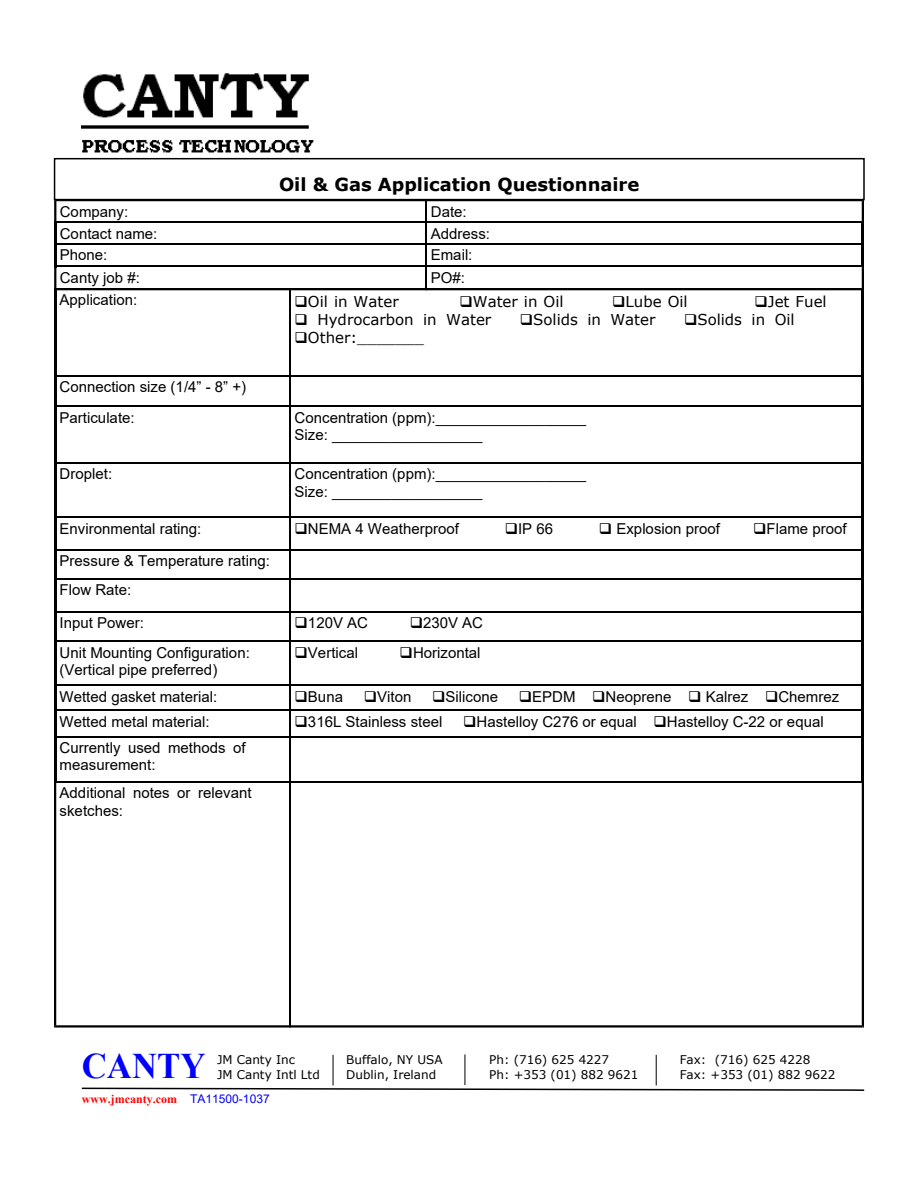
<style>
.page{position:relative;width:918px;height:1188px;background:#fff}
.page>*{position:absolute;margin:0;border:0;box-sizing:border-box;transform-origin:0 0}
.t1{font:700 36px "Times New Roman";color:#00f}
.t2{font:700 18px "Verdana";color:#000}
.t3{font:15px/17.2px "Arial";color:#000}
.t4{font:15px "Verdana";color:#000}
.t5{font:12px "Verdana";color:#000}
.t6{font:700 12px "Times New Roman";color:#f00}
.t7{font:12px "Arial";color:#00f}
</style>
<div class="page">
<hr style="left:333px;top:1055px;width:1px;height:31px;background:#000">
<hr style="left:465px;top:1054px;width:1px;height:31px;background:#000">
<hr style="left:656px;top:1055px;width:1px;height:31px;background:#000">
<svg style="left:81px;top:1087px;width:784px;height:4px"></svg>
<div style="left:54px;top:158px;width:811px;height:42px;border:2px solid #000"></div>
<img style="left:81px;top:73px;width:233px;height:80px">
<hr style="left:56px;top:375px;width:235px;height:1px;background:#000">
<hr style="left:289px;top:375px;width:575px;height:1px;background:#000">
<hr style="left:56px;top:405px;width:235px;height:2px;background:#000">
<hr style="left:289px;top:405px;width:573px;height:2px;background:#000">
<hr style="left:56px;top:462px;width:235px;height:2px;background:#000">
<hr style="left:289px;top:462px;width:573px;height:2px;background:#000">
<hr style="left:56px;top:516px;width:235px;height:2px;background:#000">
<hr style="left:289px;top:516px;width:575px;height:2px;background:#000">
<hr style="left:56px;top:549px;width:235px;height:1px;background:#000">
<hr style="left:289px;top:549px;width:575px;height:1px;background:#000">
<hr style="left:56px;top:578px;width:235px;height:1px;background:#000">
<hr style="left:289px;top:578px;width:575px;height:1px;background:#000">
<hr style="left:56px;top:611px;width:235px;height:2px;background:#000">
<hr style="left:289px;top:611px;width:575px;height:2px;background:#000">
<hr style="left:56px;top:641px;width:235px;height:1px;background:#000">
<hr style="left:289px;top:641px;width:573px;height:1px;background:#000">
<hr style="left:56px;top:685px;width:235px;height:1px;background:#000">
<hr style="left:289px;top:685px;width:575px;height:1px;background:#000">
<hr style="left:56px;top:709px;width:235px;height:2px;background:#000">
<hr style="left:289px;top:709px;width:575px;height:2px;background:#000">
<hr style="left:56px;top:736px;width:235px;height:1px;background:#000">
<hr style="left:289px;top:736px;width:575px;height:1px;background:#000">
<hr style="left:54px;top:288px;width:2px;height:88px;background:#000">
<hr style="left:54px;top:375px;width:2px;height:32px;background:#000">
<hr style="left:54px;top:405px;width:2px;height:59px;background:#000">
<hr style="left:54px;top:462px;width:2px;height:56px;background:#000">
<hr style="left:54px;top:516px;width:2px;height:34px;background:#000">
<hr style="left:54px;top:549px;width:2px;height:30px;background:#000">
<hr style="left:54px;top:578px;width:2px;height:35px;background:#000">
<hr style="left:54px;top:611px;width:2px;height:31px;background:#000">
<hr style="left:54px;top:641px;width:2px;height:45px;background:#000">
<hr style="left:54px;top:685px;width:2px;height:26px;background:#000">
<hr style="left:54px;top:709px;width:2px;height:28px;background:#000">
<hr style="left:54px;top:736px;width:2px;height:47px;background:#000">
<hr style="left:289px;top:288px;width:2px;height:88px;background:#000">
<hr style="left:289px;top:375px;width:2px;height:32px;background:#000">
<hr style="left:289px;top:405px;width:2px;height:59px;background:#000">
<hr style="left:289px;top:462px;width:2px;height:56px;background:#000">
<hr style="left:289px;top:516px;width:2px;height:34px;background:#000">
<hr style="left:289px;top:549px;width:2px;height:30px;background:#000">
<hr style="left:289px;top:578px;width:2px;height:35px;background:#000">
<hr style="left:289px;top:611px;width:2px;height:31px;background:#000">
<hr style="left:289px;top:641px;width:2px;height:45px;background:#000">
<hr style="left:289px;top:685px;width:2px;height:26px;background:#000">
<hr style="left:289px;top:709px;width:2px;height:28px;background:#000">
<hr style="left:289px;top:736px;width:2px;height:47px;background:#000">
<hr style="left:862px;top:290px;width:2px;height:85px;background:#000">
<hr style="left:862px;top:376px;width:2px;height:31px;background:#000">
<hr style="left:862px;top:405px;width:2px;height:59px;background:#000">
<hr style="left:862px;top:462px;width:2px;height:54px;background:#000">
<hr style="left:862px;top:518px;width:2px;height:31px;background:#000">
<hr style="left:862px;top:550px;width:2px;height:28px;background:#000">
<hr style="left:862px;top:579px;width:2px;height:32px;background:#000">
<hr style="left:862px;top:613px;width:2px;height:29px;background:#000">
<hr style="left:862px;top:641px;width:2px;height:44px;background:#000">
<hr style="left:862px;top:686px;width:2px;height:23px;background:#000">
<hr style="left:862px;top:711px;width:2px;height:25px;background:#000">
<hr style="left:862px;top:737px;width:2px;height:46px;background:#000">
<svg style="left:54px;top:781px;width:810px;height:247px"></svg>
<svg style="left:54px;top:199px;width:810px;height:91px"></svg>
<p class="t2" style="left:279px;top:178px;width:362px">Oil &amp; Gas Application Questionnaire</p>
<p class="t3" style="left:60px;top:204px;width:70px">Company:</p>
<p class="t3" style="left:431px;top:204px;width:37px">Date:</p>
<p class="t3" style="left:60px;top:226px;width:99px">Contact name:</p>
<p class="t3" style="left:431px;top:226px;width:61px">Address:</p>
<p class="t3" style="left:60px;top:248px;width:49px">Phone:</p>
<p class="t3" style="left:431px;top:248px;width:43px">Email:</p>
<p class="t3" style="left:60px;top:270px;width:82px">Canty job #:</p>
<p class="t3" style="left:431px;top:270px;width:36px">PO#:</p>
<p class="t3" style="left:60px;top:293px;width:79px">Application:</p>
<p class="t4" style="left:295px;top:295px;width:106px">❑Oil in Water</p>
<p class="t4" style="left:459px;top:295px;width:106px">❑Water in Oil</p>
<p class="t4" style="left:612px;top:295px;width:77px">❑Lube Oil</p>
<p class="t4" style="left:755px;top:295px;width:74px">❑Jet Fuel</p>
<p class="t4" style="left:295px;top:314px;width:198px">❑ Hydrocarbon in Water</p>
<p class="t4" style="left:520px;top:314px;width:137px">❑Solids in Water</p>
<p class="t4" style="left:684px;top:314px;width:112px">❑Solids in Oil</p>
<p class="t4" style="left:295px;top:332px;width:131px">❑Other:_______</p>
<p class="t3" style="left:60px;top:373px;width:188px;line-height:30.6px">Connection size (1/4” - 8” +)<br>Particulate:</p>
<p class="t3" style="left:295px;top:410px;width:293px">Concentration (ppm):__________________<br>Size: __________________</p>
<p class="t3" style="left:60px;top:467px;width:54px">Droplet:</p>
<p class="t3" style="left:295px;top:467px;width:293px">Concentration (ppm):__________________<br>Size: __________________</p>
<p class="t3" style="left:60px;top:521px;width:143px">Environmental rating:</p>
<p class="t3" style="left:295px;top:521px;width:166px">❑NEMA 4 Weatherproof</p>
<p class="t3" style="left:505px;top:521px;width:50px">❑IP 66</p>
<p class="t3" style="left:599px;top:521px;width:123px">❑ Explosion proof</p>
<p class="t3" style="left:753px;top:521px;width:95px">❑Flame proof</p>
<p class="t3" style="left:60px;top:548px;width:212px;line-height:29px">Pressure &amp; Temperature rating:<br>Flow Rate:</p>
<p class="t3" style="left:60px;top:616px;width:86px">Input Power:</p>
<p class="t3" style="left:295px;top:616px;width:75px">❑120V AC</p>
<p class="t3" style="left:410px;top:616px;width:75px">❑230V AC</p>
<p class="t3" style="left:60px;top:645px;width:192px">Unit Mounting Configuration: (Vertical pipe preferred)</p>
<p class="t3" style="left:295px;top:645px;width:65px">❑Vertical</p>
<p class="t3" style="left:400px;top:645px;width:82px">❑Horizontal</p>
<p class="t3" style="left:60px;top:689px;width:159px">Wetted gasket material:</p>
<p class="t3" style="left:295px;top:690px;width:50px">❑Buna</p>
<p class="t3" style="left:364px;top:690px;width:49px">❑Viton</p>
<p class="t3" style="left:432px;top:690px;width:67px">❑Silicone</p>
<p class="t3" style="left:519px;top:690px;width:322px">❑EPDM ❑Neoprene ❑ Kalrez ❑Chemrez</p>
<p class="t3" style="left:60px;top:714px;width:152px">Wetted metal material:</p>
<p class="t3" style="left:295px;top:714px;width:149px">❑316L Stainless steel</p>
<p class="t3" style="left:463px;top:714px;width:362px">❑Hastelloy C276 or equal ❑Hastelloy C-22 or equal</p>
<p class="t3" style="left:60px;top:741px;width:188px">Currently used methods of measurement:</p>
<p class="t3" style="left:60px;top:786px;width:193px">Additional notes or relevant sketches:</p>
<h1 class="t1" style="left:82px;top:1054px;width:125px">CANTY</h1>
<p class="t5" style="left:217px;top:1055px;width:79px">JM Canty Inc</p>
<p class="t5" style="left:346px;top:1055px;width:98px">Buffalo, NY USA</p>
<p class="t5" style="left:489px;top:1055px;width:121px">Ph: (716) 625 4227</p>
<p class="t5" style="left:680px;top:1055px;width:132px">Fax: (716) 625 4228</p>
<p class="t5" style="left:217px;top:1070px;width:104px">JM Canty Intl Ltd</p>
<p class="t5" style="left:346px;top:1070px;width:91px">Dublin, Ireland</p>
<p class="t5" style="left:489px;top:1070px;width:151px">Ph: +353 (01) 882 9621</p>
<p class="t5" style="left:680px;top:1070px;width:157px">Fax: +353 (01) 882 9622</p>
<p class="t7" style="left:190px;top:1095px;width:81px">TA11500-1037</p>
<p class="t6" style="left:82px;top:1095px;width:97px">www.jmcanty.com</p>
</div>
